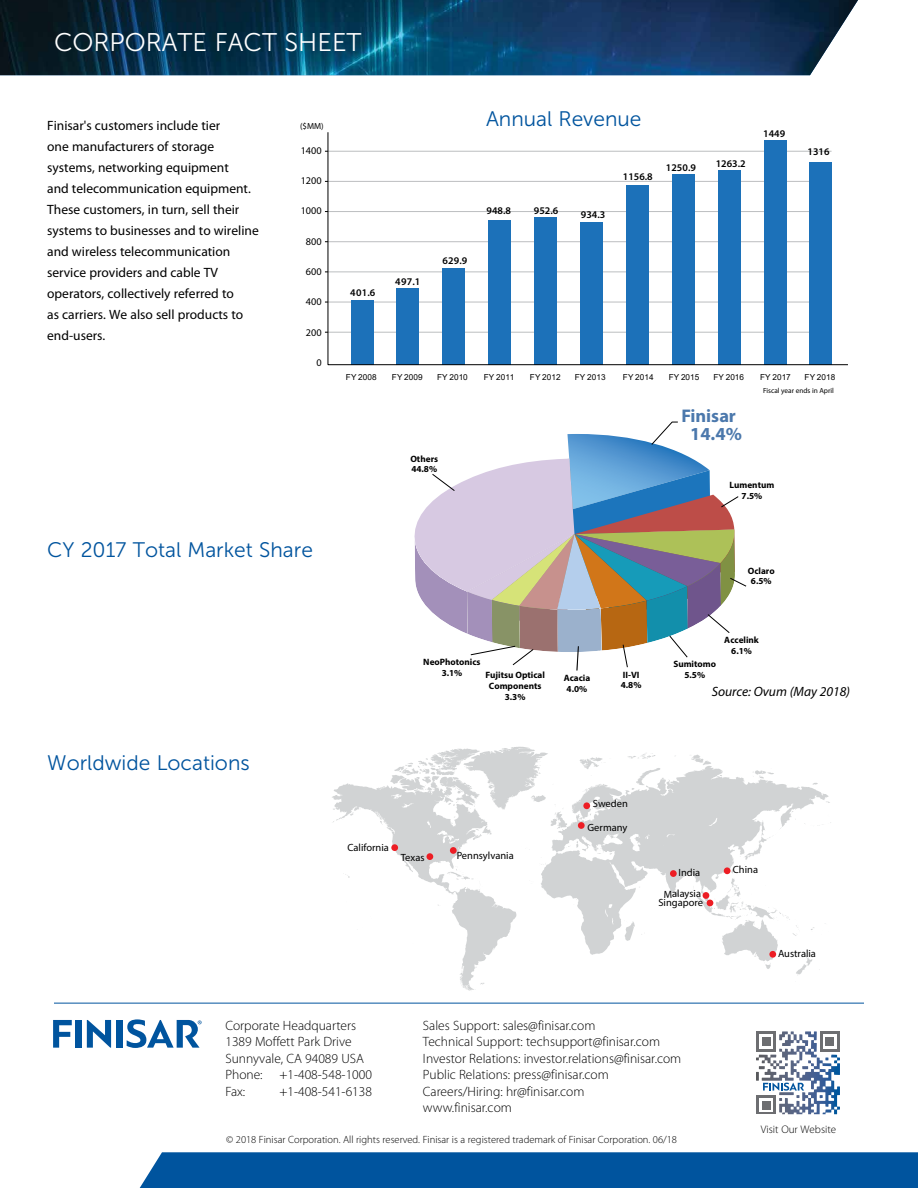
<style>
.page{position:relative;width:918px;height:1188px;background:#fff}
.page>*{position:absolute;margin:0;border:0;box-sizing:border-box;transform-origin:0 0}
.t1{font:25.5px "Museo Sans 300";color:#fff}
.t2{font:21px "Museo Sans 300";color:#00549e}
.t3{font:700 18.45px/17.7px "Myriad Pro";letter-spacing:-.005em;color:#4b78ac;text-align:center}
.t4{font:13.5px/21px "Myriad Pro";color:#000}
.t5{font:300 13.5px/16.5px "Myriad Pro";color:#000}
.t6{font:italic 13.5px "Myriad Pro";color:#000}
.t7{font:300 11.1px "Myriad Pro";color:#000}
.t8{font:300 10.5px "Myriad Pro";color:#000}
.t9{font:10.5px "Myriad Pro";color:#000}
.t10{font:600 10.2px "Myriad Pro";color:#000}
.t11{font:10.2px "Myriad Pro";color:#000}
.t12{font:700 9.15px/11.1px "Myriad Pro";color:#010101;text-align:center}
.t13{font:8.85px "Myriad Pro";color:#000}
.t14{font:8.25px "Arial";letter-spacing:.005em;color:#010101}
.t15{font:7.35px "Myriad Pro";color:#000}
</style>
<div class="page">
<img style="left:0;top:0;width:858px;height:75px">
<svg style="left:53px;top:1020px;width:19px;height:28px"></svg>
<div style="left:76px;top:1020px;width:6px;height:28px;background:#00549e"></div>
<div style="left:116px;top:1020px;width:6px;height:28px;background:#00549e"></div>
<svg style="left:87px;top:1020px;width:24px;height:28px"></svg>
<svg style="left:127px;top:1019px;width:75px;height:29px"></svg>
<div style="left:139px;top:1152px;width:779px;height:36px;background:#00549e"></div>
<hr style="left:54px;top:1003px;width:810px;height:1px;background:#00549e">
<svg style="left:756px;top:1031px;width:58px;height:44px"></svg>
<svg style="left:820px;top:1031px;width:20px;height:21px"></svg>
<svg style="left:756px;top:1083px;width:48px;height:31px"></svg>
<svg style="left:332px;top:747px;width:499px;height:244px"></svg>
<div style="left:769px;top:951px;width:7px;height:7px;background:#ed1d24;border-radius:50%"></div>
<svg style="left:707px;top:900px;width:6px;height:6px"></svg>
<div style="left:703px;top:892px;width:6px;height:7px;background:#ed1d24;border-radius:50%"></div>
<div style="left:391px;top:844px;width:7px;height:7px;background:#ed1d24;border-radius:50%"></div>
<div style="left:670px;top:870px;width:7px;height:7px;background:#ed1d24;border-radius:50%"></div>
<div style="left:583px;top:802px;width:7px;height:7px;background:#ed1d24;border-radius:50%"></div>
<div style="left:578px;top:822px;width:7px;height:7px;background:#ed1d24;border-radius:50%"></div>
<div style="left:450px;top:847px;width:7px;height:7px;background:#ed1d24;border-radius:50%"></div>
<div style="left:427px;top:853px;width:6px;height:7px;background:#ed1d24;border-radius:50%"></div>
<div style="left:724px;top:867px;width:7px;height:7px;background:#ed1d24;border-radius:50%"></div>
<svg style="left:414px;top:422px;width:333px;height:249px"></svg>
<svg style="left:327px;top:132px;width:521px;height:233px"></svg>
<h1 class="t1" style="left:54px;top:29px;width:309px">CORPORATE FACT SHEET</h1>
<p class="t4" style="left:47px;top:115px;width:213px">Finisar's customers include tier<br>one manufacturers of storage systems, networking equipment<br>and telecommunication equipment.<br>These customers, in turn, sell their systems to businesses and to wireline and wireless telecommunication service providers and cable TV operators, collectively referred to<br>as carriers. We also sell products to end-users.</p>
<p class="t13" style="left:300px;top:121px;width:25px">($MM)</p>
<p class="t11" style="left:301px;top:145px;width:23px">1400</p>
<p class="t11" style="left:301px;top:175px;width:23px">1200</p>
<p class="t11" style="left:301px;top:205px;width:23px">1000</p>
<p class="t11" style="left:306px;top:236px;width:17px">800</p>
<p class="t11" style="left:306px;top:266px;width:17px">600</p>
<p class="t11" style="left:306px;top:297px;width:17px">400</p>
<p class="t11" style="left:306px;top:327px;width:17px">200</p>
<p class="t11" style="left:316px;top:357px;width:7px">0</p>
<p class="t10" style="left:350px;top:287px;width:26px">401.6</p>
<p class="t10" style="left:395px;top:276px;width:26px">497.1</p>
<p class="t10" style="left:442px;top:255px;width:26px">629.9</p>
<h2 class="t2" style="left:486px;top:107px;width:157px">Annual Revenue</h2>
<p class="t10" style="left:487px;top:205px;width:26px">948.8</p>
<p class="t10" style="left:534px;top:205px;width:26px">952.6</p>
<p class="t10" style="left:581px;top:208px;width:26px">934.3</p>
<p class="t10" style="left:623px;top:171px;width:31px">1156.8</p>
<p class="t10" style="left:666px;top:162px;width:31px">1250.9</p>
<p class="t10" style="left:716px;top:158px;width:31px">1263.2</p>
<p class="t10" style="left:763px;top:128px;width:24px">1449</p>
<p class="t10" style="left:808px;top:146px;width:24px">1316</p>
<p class="t14" style="left:346px;top:371px;width:32px">FY 2008</p>
<p class="t14" style="left:392px;top:371px;width:32px">FY 2009</p>
<p class="t14" style="left:437px;top:371px;width:32px">FY 2010</p>
<p class="t14" style="left:484px;top:371px;width:32px">FY 2011</p>
<p class="t14" style="left:530px;top:371px;width:32px">FY 2012</p>
<p class="t12" style="left:410px;top:453px;width:29px;line-height:10.4px;text-align:left">Others<br>44.8%</p>
<p class="t14" style="left:575px;top:371px;width:32px">FY 2013</p>
<p class="t14" style="left:623px;top:371px;width:32px">FY 2014</p>
<p class="t14" style="left:669px;top:371px;width:32px">FY 2015</p>
<p class="t14" style="left:713px;top:371px;width:32px">FY 2016</p>
<h3 class="t3" style="left:681px;top:406px;width:62px">Finisar<br>14.4%</h3>
<p class="t14" style="left:760px;top:371px;width:32px">FY 2017</p>
<p class="t14" style="left:805px;top:371px;width:32px">FY 2018</p>
<p class="t15" style="left:763px;top:387px;width:72px">Fiscal year ends in April</p>
<h2 class="t2" style="left:47px;top:538px;width:267px">CY 2017 Total Market Share</h2>
<h2 class="t2" style="left:47px;top:751px;width:204px">Worldwide Locations</h2>
<p class="t12" style="left:423px;top:657px;width:59px;line-height:10.2px">NeoPhotonics<br>3.1%</p>
<p class="t12" style="left:485px;top:669px;width:61px">Fujitsu Optical<br>Components<br>3.3%</p>
<p class="t12" style="left:564px;top:672px;width:28px">Acacia<br>4.0%</p>
<p class="t12" style="left:621px;top:670px;width:22px;line-height:9.9px;text-align:left">II-VI<br>4.8%</p>
<p class="t12" style="left:729px;top:479px;width:46px">Lumentum<br>7.5%</p>
<p class="t12" style="left:748px;top:566px;width:28px;line-height:9.9px">Oclaro<br>6.5%</p>
<p class="t12" style="left:673px;top:658px;width:44px">Sumitomo<br>5.5%</p>
<p class="t12" style="left:724px;top:634px;width:36px">Accelink<br>6.1%</p>
<p class="t6" style="left:712px;top:684px;width:140px">Source: Ovum (May 2018)</p>
<p class="t9" style="left:348px;top:841px;width:43px">California</p>
<p class="t9" style="left:401px;top:851px;width:25px">Texas</p>
<p class="t9" style="left:457px;top:849px;width:59px">Pennsylvania</p>
<p class="t9" style="left:593px;top:797px;width:36px">Sweden</p>
<p class="t9" style="left:587px;top:821px;width:41px">Germany</p>
<p class="t9" style="left:678px;top:866px;width:23px">India</p>
<p class="t9" style="left:664px;top:888px;width:39px;rotate:-1deg">Malaysia</p>
<p class="t9" style="left:658px;top:896px;width:46px">Singapore</p>
<p class="t9" style="left:733px;top:863px;width:27px">China</p>
<p class="t9" style="left:778px;top:947px;width:40px">Australia</p>
<p class="t5" style="left:225px;top:1017px;width:148px">Corporate Headquarters<br>1389 Moffett Park Drive<br>Sunnyvale, CA 94089 USA<br>Phone: +1-408-548-1000<br>Fax:</p>
<p class="t5" style="left:279px;top:1083px;width:94px">+1-408-541-6138</p>
<p class="t5" style="left:423px;top:1017px;width:260px">Sales Support: sales@finisar.com<br>Technical Support: techsupport@finisar.com Investor Relations: investor.relations@finisar.com Public Relations: press@finisar.com Careers/Hiring: hr@finisar.com<br>www.finisar.com</p>
<p class="t7" style="left:761px;top:1123px;width:77px">Visit Our Website</p>
<p class="t8" style="left:226px;top:1134px;width:452px">© 2018 Finisar Corporation. All rights reserved. Finisar is a registered trademark of Finisar Corporation. 06/18</p>
</div>
